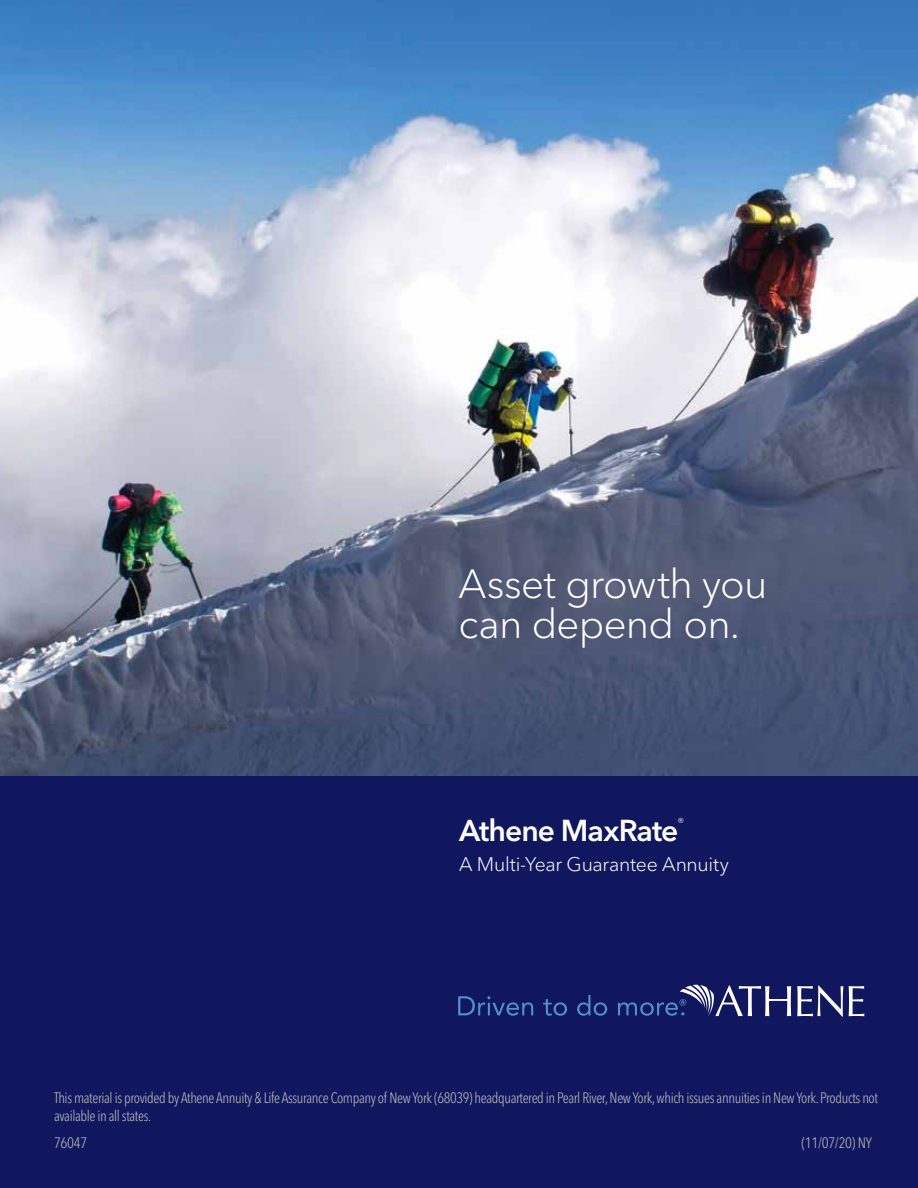
<style>
.page{position:relative;width:918px;height:1188px;background:#fff}
.page>*{position:absolute;margin:0;border:0;box-sizing:border-box;transform-origin:0 0}
.t1{font:300 40.5px/40.5px "Avenir Next LT Pro";letter-spacing:-.02em;color:#fff}
.t2{font:600 30px "Avenir Next LT Pro";letter-spacing:-.03em;color:#fff}
.t3{font:300 19.5px "Avenir Next LT Pro";letter-spacing:-.015em;color:#fff}
.t4{font:300 condensed 15px/18px "Avenir Next LT Pro";letter-spacing:-.025em;color:#bcbec0}
.t5{font:300 condensed 14.55px "Avenir Next LT Pro";color:#fff}
.t6{font:300 11.4px "Avenir Next LT Pro";color:#fff}
</style>
<div class="page">
<img style="left:0;top:0;width:918px;height:776px">
<div style="left:0;top:776px;width:918px;height:412px;background:#11175e"></div>
<svg style="left:797px;top:986px;width:46px;height:31px"></svg>
<svg style="left:849px;top:986px;width:15px;height:30px"></svg>
<svg style="left:458px;top:996px;width:75px;height:20px"></svg>
<svg style="left:543px;top:999px;width:24px;height:17px"></svg>
<svg style="left:577px;top:995px;width:30px;height:21px"></svg>
<svg style="left:618px;top:985px;width:173px;height:32px"></svg>
<h1 class="t1" style="left:459px;top:563px;width:310px">Asset growth you can depend on.</h1>
<h2 class="t2" style="left:459px;top:812px;width:221px">Athene MaxRate</h2>
<p class="t6" style="left:677px;top:816px;width:8px">®</p>
<h3 class="t3" style="left:459px;top:853px;width:271px">A Multi-Year Guarantee Annuity</h3>
<p class="t4" style="left:54px;top:1089px;width:826px">This material is provided by Athene Annuity &amp; Life Assurance Company of New York (68039) headquartered in Pearl River, New York, which issues annuities in New York. Products not available in all states.</p>
<p class="t4" style="left:54px;top:1134px;width:35px">76047</p>
<p class="t4" style="left:801px;top:1134px;width:72px">(11/07/20) NY</p>
<p class="t5" style="left:68px;top:1089px;width:781px">s aterial is provided by Athene Annuity and Life Company headquartered in West Des Moines, Iowa, which issues annuities in 49 states and D.C., and Athene</p>
</div>
